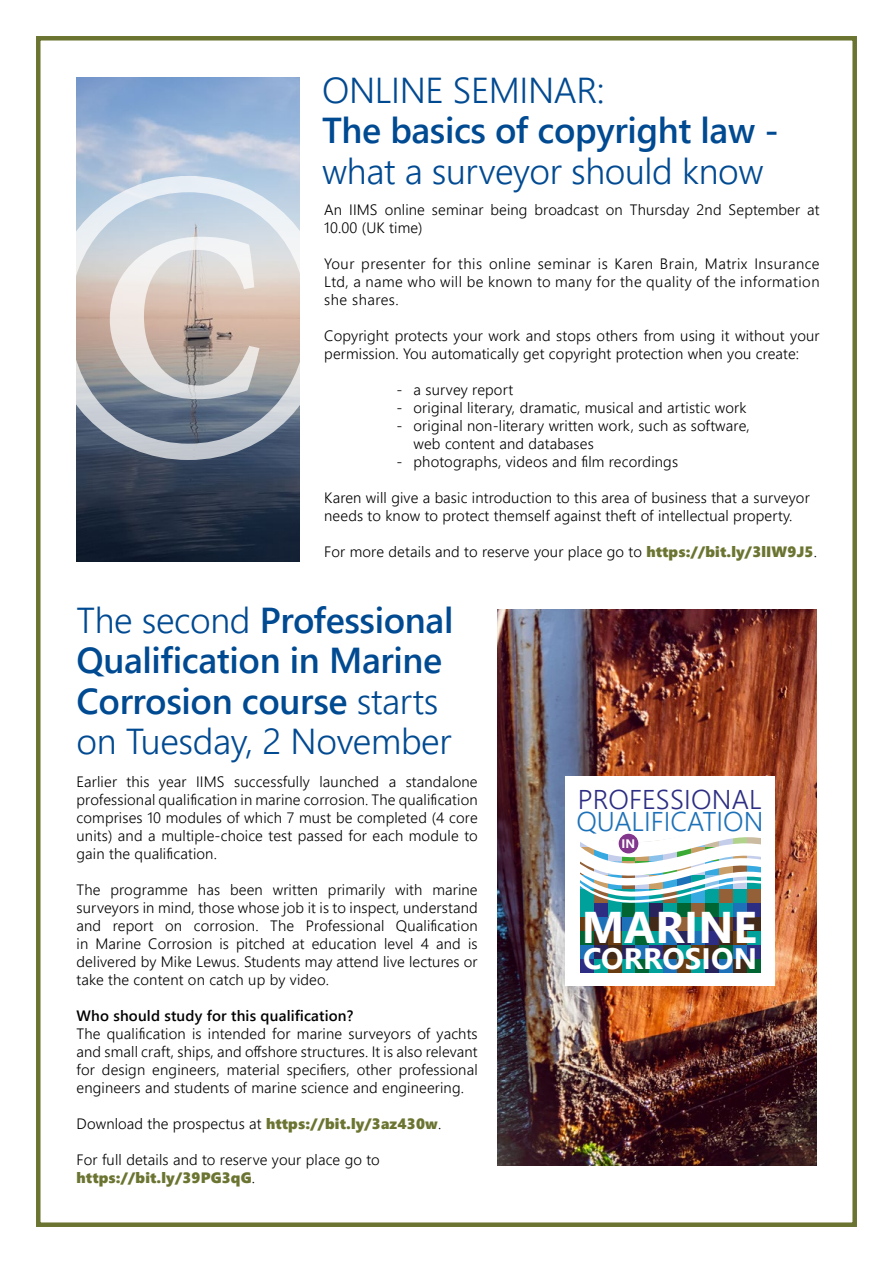
<style>
.page{position:relative;width:893px;height:1263px;background:#fff}
.page>*{position:absolute;margin:0;border:0;box-sizing:border-box;transform-origin:0 0}
.t1{font:468px "Minion Pro";color:#fff}
.t2{font:700 44.25px "Segoe UI";color:#fff}
.t3{font:600 36px/40.5px "Segoe UI";letter-spacing:-.01em;color:#004a92}
.t4{font:300 36px "Segoe UI";letter-spacing:-.01em;color:#004a92}
.t5{font:700 29.55px "Segoe UI";letter-spacing:.005em;color:#fff}
.t6{font:300 27.15px "Segoe UI";color:#1d71b8}
.t7{font:300 27.15px "Segoe UI";letter-spacing:.005em;color:#2d2e83}
.t8{font:300 15px/18px "Segoe UI";letter-spacing:.01em;color:#000;text-align:justify}
.t9{font:600 15px "Segoe UI";letter-spacing:.01em;color:#000}
.t10{font:15px "Segoe UI Black";letter-spacing:.01em;color:#6c7431}
.t11{font:700 12.3px "Segoe UI";color:#fff}
.s1{font-family:"Segoe UI Black";font-weight:400;color:#6c7431}
.s2{font-weight:300}
.s3{font-family:"Segoe UI";font-weight:300;color:#000}
</style>
<div class="page">
<div style="left:36px;top:36px;width:821px;height:1191px;border:4px solid #6c7431"></div>
<img style="left:497px;top:609px;width:319px;height:556px">
<div style="left:565px;top:776px;width:210px;height:209px;background:#fff"></div>
<div style="left:580px;top:931px;width:14px;height:14px;background:#006533"></div>
<div style="left:594px;top:931px;width:14px;height:14px;background:#432918"></div>
<div style="left:608px;top:931px;width:13px;height:14px;background:#693c11"></div>
<div style="left:621px;top:931px;width:14px;height:14px;background:#00a19a"></div>
<div style="left:635px;top:931px;width:14px;height:14px;background:#006533"></div>
<div style="left:649px;top:931px;width:14px;height:14px;background:#00a19a"></div>
<div style="left:663px;top:931px;width:14px;height:14px;background:#1d71b8"></div>
<div style="left:677px;top:931px;width:14px;height:14px;background:#29235c"></div>
<div style="left:691px;top:931px;width:14px;height:14px;background:#1d71b8"></div>
<div style="left:705px;top:931px;width:14px;height:14px;background:#2d2e83"></div>
<div style="left:719px;top:931px;width:14px;height:14px;background:#432918"></div>
<div style="left:733px;top:931px;width:14px;height:14px;background:#693c11"></div>
<div style="left:747px;top:931px;width:14px;height:14px;background:#00a19a"></div>
<div style="left:580px;top:917px;width:14px;height:14px;background:#693c11"></div>
<div style="left:594px;top:917px;width:14px;height:14px;background:#1d71b8"></div>
<div style="left:608px;top:917px;width:13px;height:14px;background:#29235c"></div>
<div style="left:621px;top:917px;width:14px;height:14px;background:#1d71b8"></div>
<div style="left:635px;top:917px;width:14px;height:14px;background:#00a19a"></div>
<div style="left:649px;top:917px;width:14px;height:14px;background:#432918"></div>
<div style="left:663px;top:917px;width:14px;height:14px;background:#2d2e83"></div>
<div style="left:677px;top:917px;width:14px;height:14px;background:#936037"></div>
<div style="left:691px;top:917px;width:14px;height:14px;background:#00a19a"></div>
<div style="left:705px;top:917px;width:14px;height:14px;background:#29235c"></div>
<div style="left:719px;top:917px;width:14px;height:14px;background:#693c11"></div>
<div style="left:733px;top:917px;width:14px;height:14px;background:#29235c"></div>
<div style="left:747px;top:917px;width:14px;height:14px;background:#432918"></div>
<div style="left:580px;top:903px;width:14px;height:14px;background:#00a19a"></div>
<div style="left:594px;top:903px;width:14px;height:14px;background:#2d2e83"></div>
<div style="left:608px;top:903px;width:13px;height:14px;background:#00a19a"></div>
<div style="left:621px;top:903px;width:14px;height:14px;background:#006533"></div>
<div style="left:635px;top:903px;width:14px;height:14px;background:#00a19a"></div>
<div style="left:649px;top:903px;width:14px;height:14px;background:#29235c"></div>
<div style="left:663px;top:903px;width:14px;height:14px;background:#00a19a"></div>
<div style="left:677px;top:903px;width:14px;height:14px;background:#006533"></div>
<div style="left:691px;top:903px;width:14px;height:14px;background:#936037"></div>
<div style="left:705px;top:903px;width:14px;height:14px;background:#006533"></div>
<div style="left:719px;top:903px;width:14px;height:14px;background:#00a19a"></div>
<div style="left:733px;top:903px;width:14px;height:14px;background:#1d71b8"></div>
<div style="left:747px;top:903px;width:14px;height:14px;background:#2d2e83"></div>
<div style="left:580px;top:889px;width:14px;height:14px;background:#00a19a"></div>
<div style="left:594px;top:889px;width:14px;height:14px;background:#936037"></div>
<div style="left:608px;top:889px;width:13px;height:14px;background:#00a19a"></div>
<svg style="left:621px;top:902px;width:14px;height:1px"></svg>
<svg style="left:635px;top:902px;width:14px;height:1px"></svg>
<div style="left:649px;top:889px;width:14px;height:14px;background:#00a19a"></div>
<div style="left:663px;top:889px;width:14px;height:14px;background:#936037"></div>
<div style="left:677px;top:889px;width:14px;height:14px;background:#00a19a"></div>
<div style="left:691px;top:889px;width:14px;height:14px;background:#36a9e1"></div>
<div style="left:705px;top:889px;width:14px;height:14px;background:#00a19a"></div>
<div style="left:719px;top:889px;width:14px;height:14px;background:#936037"></div>
<div style="left:733px;top:889px;width:14px;height:14px;background:#00a19a"></div>
<div style="left:747px;top:889px;width:14px;height:14px;background:#936037"></div>
<div style="left:580px;top:945px;width:14px;height:14px;background:#1d71b8"></div>
<div style="left:594px;top:945px;width:14px;height:14px;background:#29235c"></div>
<div style="left:608px;top:945px;width:13px;height:14px;background:#432918"></div>
<div style="left:621px;top:945px;width:14px;height:14px;background:#29235c"></div>
<div style="left:635px;top:945px;width:14px;height:14px;background:#1d71b8"></div>
<div style="left:649px;top:945px;width:14px;height:14px;background:#2d2e83"></div>
<div style="left:663px;top:945px;width:14px;height:14px;background:#432918"></div>
<div style="left:677px;top:945px;width:14px;height:14px;background:#00a19a"></div>
<div style="left:691px;top:945px;width:14px;height:14px;background:#693c11"></div>
<div style="left:705px;top:945px;width:14px;height:14px;background:#432918"></div>
<div style="left:719px;top:945px;width:14px;height:14px;background:#006533"></div>
<div style="left:733px;top:945px;width:14px;height:14px;background:#1d71b8"></div>
<div style="left:747px;top:945px;width:14px;height:14px;background:#2d2e83"></div>
<div style="left:580px;top:959px;width:14px;height:14px;background:#2d2e83"></div>
<div style="left:594px;top:959px;width:14px;height:14px;background:#00a19a"></div>
<div style="left:608px;top:959px;width:13px;height:14px;background:#693c11"></div>
<div style="left:621px;top:959px;width:14px;height:14px;background:#00a19a"></div>
<div style="left:635px;top:959px;width:14px;height:14px;background:#006533"></div>
<div style="left:649px;top:959px;width:14px;height:14px;background:#00a19a"></div>
<div style="left:663px;top:959px;width:14px;height:14px;background:#1d71b8"></div>
<div style="left:677px;top:959px;width:14px;height:14px;background:#693c11"></div>
<div style="left:691px;top:959px;width:14px;height:14px;background:#00a19a"></div>
<div style="left:705px;top:959px;width:14px;height:14px;background:#29235c"></div>
<div style="left:719px;top:959px;width:14px;height:14px;background:#1d71b8"></div>
<div style="left:733px;top:959px;width:14px;height:14px;background:#432918"></div>
<div style="left:747px;top:959px;width:14px;height:14px;background:#006533"></div>
<svg style="left:580px;top:833px;width:181px;height:69px"></svg>
<div style="left:619px;top:834px;width:19px;height:19px;background:#82368c;border-radius:50%"></div>
<img style="left:77px;top:78px;width:223px;height:483px">
<h3 class="t4" style="left:322px;top:56px;width:284px">ONLINE SEMINAR:</h3>
<h3 class="t3" style="left:322px;top:107px;width:458px">The basics of copyright law -</h3>
<h3 class="t4" style="left:322px;top:137px;width:443px">what a surveyor should know</h3>
<h1 class="t1" style="left:24px;top:6px;width:330px">©</h1>
<p class="t8" style="left:324px;top:199px;width:497px">An IIMS online seminar being broadcast on Thursday 2nd September at<br>10.00 (UK time)</p>
<p class="t8" style="left:324px;top:253px;width:497px">Your presenter for this online seminar is Karen Brain, Matrix Insurance Ltd, a name who will be known to many for the quality of the information she shares.</p>
<p class="t8" style="left:324px;top:325px;width:497px">Copyright protects your work and stops others from using it without your permission. You automatically get copyright protection when you create:</p>
<p class="t8" style="left:396px;top:379px;width:118px">- a survey report</p>
<p class="t8" style="left:396px;top:397px;width:351px">- original literary, dramatic, musical and artistic work</p>
<p class="t8" style="left:414px;top:415px;width:338px;text-indent:-17px">- original non-literary written work, such as software, web content and databases</p>
<p class="t8" style="left:396px;top:451px;width:283px">- photographs, videos and film recordings</p>
<p class="t8" style="left:324px;top:487px;width:487px">Karen will give a basic introduction to this area of business that a surveyor needs to know to protect themself against theft of intellectual property.</p>
<p class="t8" style="left:324px;top:541px;width:494px">For more details and to reserve your place go to <span class="s1">https://bit.ly/3lIW9J5</span>.</p>
<h3 class="t3" style="left:77px;top:597px;width:378px"><span class="s2">The second</span> Professional<br>Qualification in Marine<br>Corrosion course <span class="s2">starts on Tuesday, 2 November</span></h3>
<p class="t8" style="left:77px;top:771px;width:403px">Earlier this year IIMS successfully launched a standalone professional qualification in marine corrosion. The qualification comprises 10 modules of which 7 must be completed (4 core units) and a multiple-choice test passed for each module to gain the qualification.</p>
<p class="t8" style="left:77px;top:879px;width:403px">The programme has been written primarily with marine surveyors in mind, those whose job it is to inspect, understand and report on corrosion. The Professional Qualification in Marine Corrosion is pitched at education level 4 and is delivered by Mike Lewus. Students may attend live lectures or take the content on catch up by video.</p>
<p class="t9" style="left:77px;top:1001px;width:278px">Who should study for this qualification?</p>
<p class="t8" style="left:77px;top:1023px;width:403px">The qualification is intended for marine surveyors of yachts and small craft, ships, and offshore structures. It is also relevant for design engineers, material specifiers, other professional engineers and students of marine science and engineering.</p>
<p class="t8" style="left:77px;top:1113px;width:366px">Download the prospectus at <span class="s1">https://bit.ly/3az430w</span>.</p>
<p class="t8" style="left:77px;top:1149px;width:305px">For full details and to reserve your place go to</p>
<p class="t10" style="left:77px;top:1167px;width:180px">https://bit.ly/39PG3qG<span class="s3">.</span></p>
<h3 class="t7" style="left:578px;top:774px;width:185px">PROFESSIONAL</h3>
<h3 class="t6" style="left:576px;top:796px;width:189px">QUALIFICATION</h3>
<p class="t11" style="left:622px;top:832px;width:15px">IN</p>
<h2 class="t2" style="left:582px;top:885px;width:177px">MARINE</h2>
<h3 class="t5" style="left:583px;top:930px;width:176px">CORROSION</h3>
</div>
